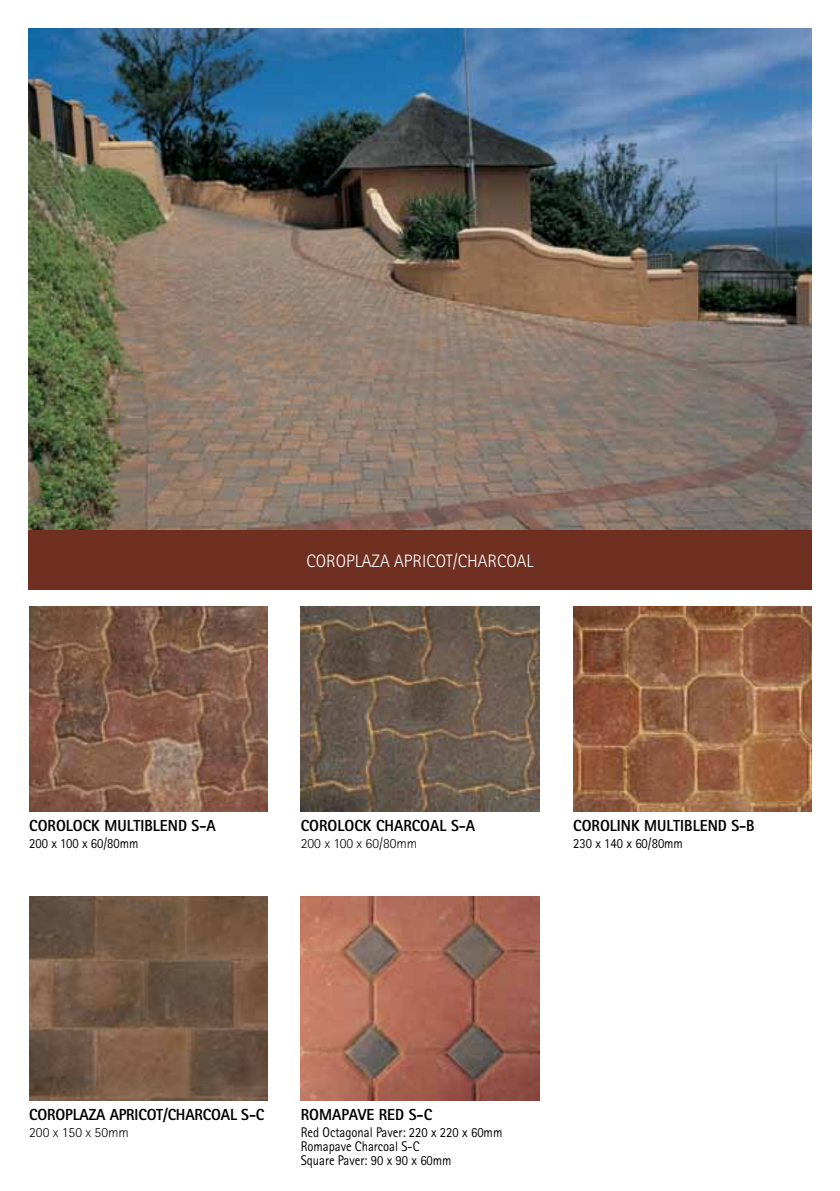
<style>
.page{position:relative;width:840px;height:1191px;background:#fff}
.page>*{position:absolute;margin:0;border:0;box-sizing:border-box;transform-origin:0 0}
.t1{font:300 18px "Rotis Sans Serif";color:#fff}
.t2{font:800 16px "Rotis Sans Serif";color:#000;scale:.95 1}
.t3{font:14px/14px "Rotis Sans Serif";color:#000;scale:.9 1}
.t4{font:300 14px "Rotis Sans Serif";color:#000}
</style>
<div class="page">
<img style="left:300px;top:607px;width:239px;height:204px">
<img style="left:29px;top:607px;width:238px;height:204px">
<img style="left:28px;top:28px;width:783px;height:502px">
<div style="left:28px;top:530px;width:783px;height:60px;background:#6f2f21"></div>
<img style="left:300px;top:896px;width:239px;height:204px">
<img style="left:29px;top:896px;width:238px;height:204px">
<img style="left:573px;top:607px;width:238px;height:204px">
<p class="t1" style="left:306px;top:550px;width:229px">COROPLAZA APRICOT/CHARCOAL</p>
<p class="t2" style="left:29px;top:815px;width:198px">COROLOCK MULTIBLEND S-A</p>
<p class="t3" style="left:29px;top:836px;width:123px">200 x 100 x 60/80mm</p>
<p class="t2" style="left:300px;top:815px;width:185px">COROLOCK CHARCOAL S-A</p>
<p class="t4" style="left:300px;top:835px;width:118px">200 x 100 x 60/80mm</p>
<p class="t2" style="left:573px;top:815px;width:192px">COROLINK MULTIBLEND S-B</p>
<p class="t3" style="left:573px;top:836px;width:123px">230 x 140 x 60/80mm</p>
<p class="t2" style="left:29px;top:1104px;width:249px">COROPLAZA APRICOT/CHARCOAL S-C</p>
<p class="t4" style="left:29px;top:1124px;width:101px">200 x 150 x 50mm</p>
<p class="t2" style="left:300px;top:1104px;width:140px">ROMAPAVE RED S-C</p>
<p class="t3" style="left:300px;top:1125px;width:225px">Red Octagonal Paver: 220 x 220 x 60mm<br>Romapave Charcoal S-C<br>Square Paver: 90 x 90 x 60mm</p>
</div>
